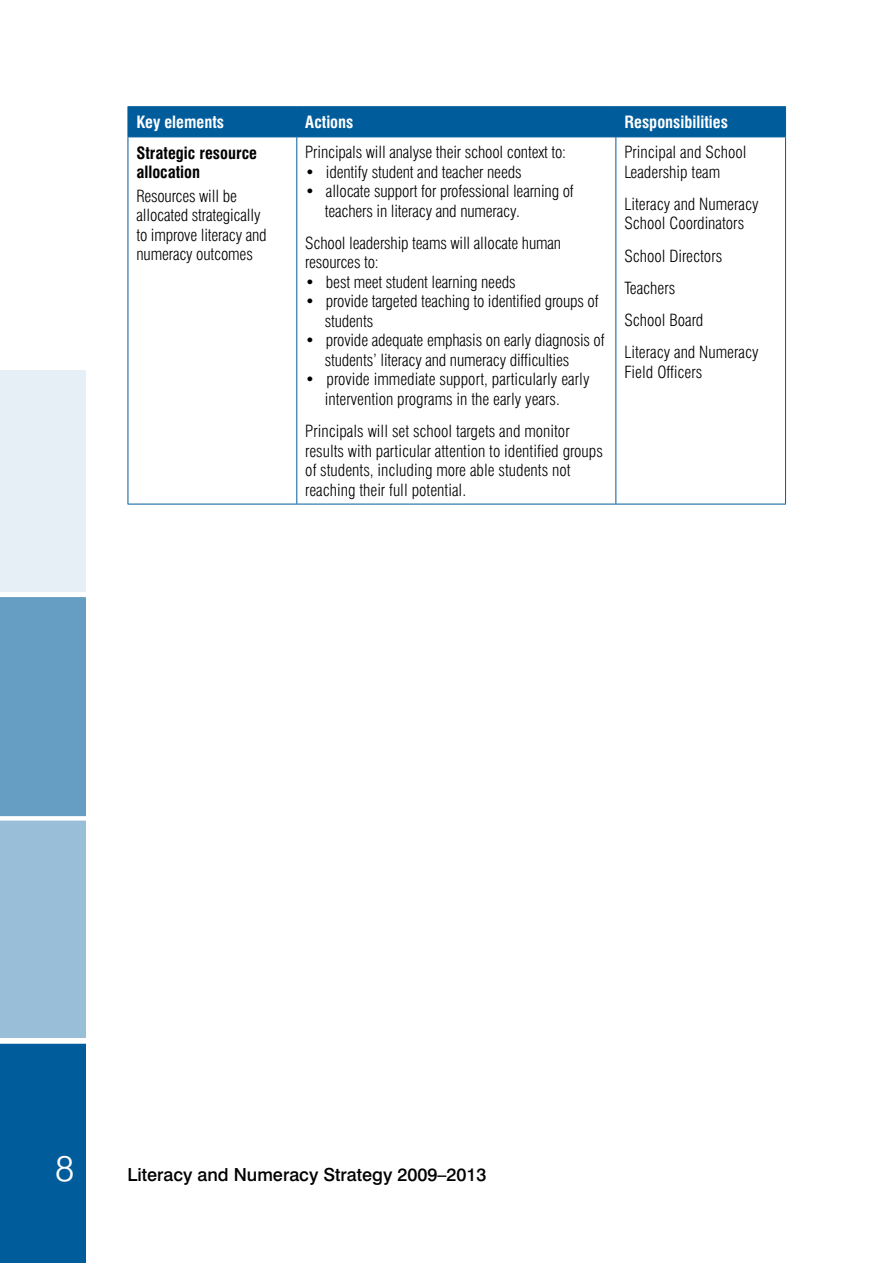
<style>
.page{position:relative;width:893px;height:1263px;background:#fff}
.page>*{position:absolute;margin:0;border:0;box-sizing:border-box;transform-origin:0 0}
.t1{font:300 36px "Swiss 721 BT";color:#fff}
.t2{font:500 18px "Swiss 721 BT";color:#000}
.t3{font:300 condensed 16.5px/19.5px "Swiss 721 BT";letter-spacing:-.01em;color:#000}
.t4{font:700 condensed 16.5px "Swiss 721 BT";color:#fff}
.t5{font:700 condensed 16.5px/19.5px "Swiss 721 BT";color:#000}
</style>
<div class="page">
<div style="left:0;top:1041px;width:85px;height:222px;background:#005c9b"></div>
<div style="left:0;top:816px;width:85px;height:222px;background:#99bed7"></div>
<div style="left:0;top:595px;width:85px;height:222px;background:#669dc3"></div>
<div style="left:0;top:816px;width:104px;height:5px;background:#fff"></div>
<div style="left:0;top:1039px;width:105px;height:5px;background:#fff"></div>
<div style="left:0;top:592px;width:101px;height:5px;background:#fff"></div>
<div style="left:0;top:370px;width:85px;height:222px;background:#e6eff5"></div>
<div style="left:129px;top:107px;width:656px;height:30px;background:#005c9b"></div>
<hr style="left:128px;top:106px;width:169px;height:1px;background:#005c9b">
<hr style="left:128px;top:107px;width:1px;height:30px;background:#005c9b">
<hr style="left:297px;top:106px;width:319px;height:1px;background:#005c9b">
<hr style="left:296px;top:107px;width:1px;height:30px;background:#005c9b">
<hr style="left:616px;top:106px;width:170px;height:1px;background:#005c9b">
<hr style="left:615px;top:107px;width:1px;height:30px;background:#005c9b">
<hr style="left:785px;top:107px;width:1px;height:30px;background:#005c9b">
<hr style="left:128px;top:137px;width:169px;height:1px;background:#005c9b">
<hr style="left:128px;top:137px;width:1px;height:367px;background:#005c9b">
<hr style="left:297px;top:137px;width:319px;height:1px;background:#005c9b">
<hr style="left:296px;top:137px;width:1px;height:367px;background:#005c9b">
<hr style="left:616px;top:137px;width:170px;height:1px;background:#005c9b">
<hr style="left:615px;top:137px;width:1px;height:367px;background:#005c9b">
<hr style="left:785px;top:137px;width:1px;height:367px;background:#005c9b">
<hr style="left:128px;top:504px;width:169px;height:1px;background:#005c9b">
<hr style="left:297px;top:504px;width:319px;height:1px;background:#005c9b">
<hr style="left:616px;top:504px;width:170px;height:1px;background:#005c9b">
<p class="t4" style="left:136px;top:113px;width:89px">Key elements</p>
<p class="t4" style="left:305px;top:113px;width:50px">Actions</p>
<p class="t4" style="left:624px;top:113px;width:105px">Responsibilities</p>
<p class="t5" style="left:136px;top:143px;width:122px">Strategic resource allocation</p>
<p class="t3" style="left:136px;top:186px;width:132px">Resources will be allocated strategically to improve literacy and numeracy outcomes</p>
<p class="t3" style="left:624px;top:142px;width:124px">Principal and School<br>Leadership team</p>
<p class="t3" style="left:624px;top:194px;width:136px">Literacy and Numeracy<br>School Coordinators</p>
<p class="t3" style="left:624px;top:239px;width:136px;line-height:32.2px">School Directors<br>Teachers<br>School Board<br>Literacy and Numeracy</p>
<p class="t3" style="left:624px;top:362px;width:80px">Field Officers</p>
<p class="t3" style="left:305px;top:142px;width:262px">Principals will analyse their school context to:</p>
<p class="t3" style="left:305px;top:162px;width:218px">• identify student and teacher needs</p>
<p class="t3" style="left:325px;top:181px;width:250px;text-indent:-20px">• allocate support for professional learning of teachers in literacy and numeracy.</p>
<p class="t3" style="left:305px;top:233px;width:257px">School leadership teams will allocate human resources to:</p>
<p class="t3" style="left:305px;top:272px;width:212px">• best meet student learning needs</p>
<p class="t3" style="left:325px;top:292px;width:275px;text-indent:-20px">• provide targeted teaching to identified groups of students</p>
<p class="t3" style="left:325px;top:331px;width:281px;text-indent:-20px">• provide adequate emphasis on early diagnosis of students’ literacy and numeracy difficulties</p>
<p class="t3" style="left:325px;top:370px;width:266px;text-indent:-20px">• provide immediate support, particularly early intervention programs in the early years.</p>
<p class="t3" style="left:305px;top:421px;width:299px">Principals will set school targets and monitor results with particular attention to identified groups of students, including more able students not reaching their full potential.</p>
<h1 class="t1" style="left:55px;top:1146px;width:21px">8</h1>
<p class="t2" style="left:127px;top:1163px;width:361px">Literacy and Numeracy Strategy 2009–2013</p>
</div>
